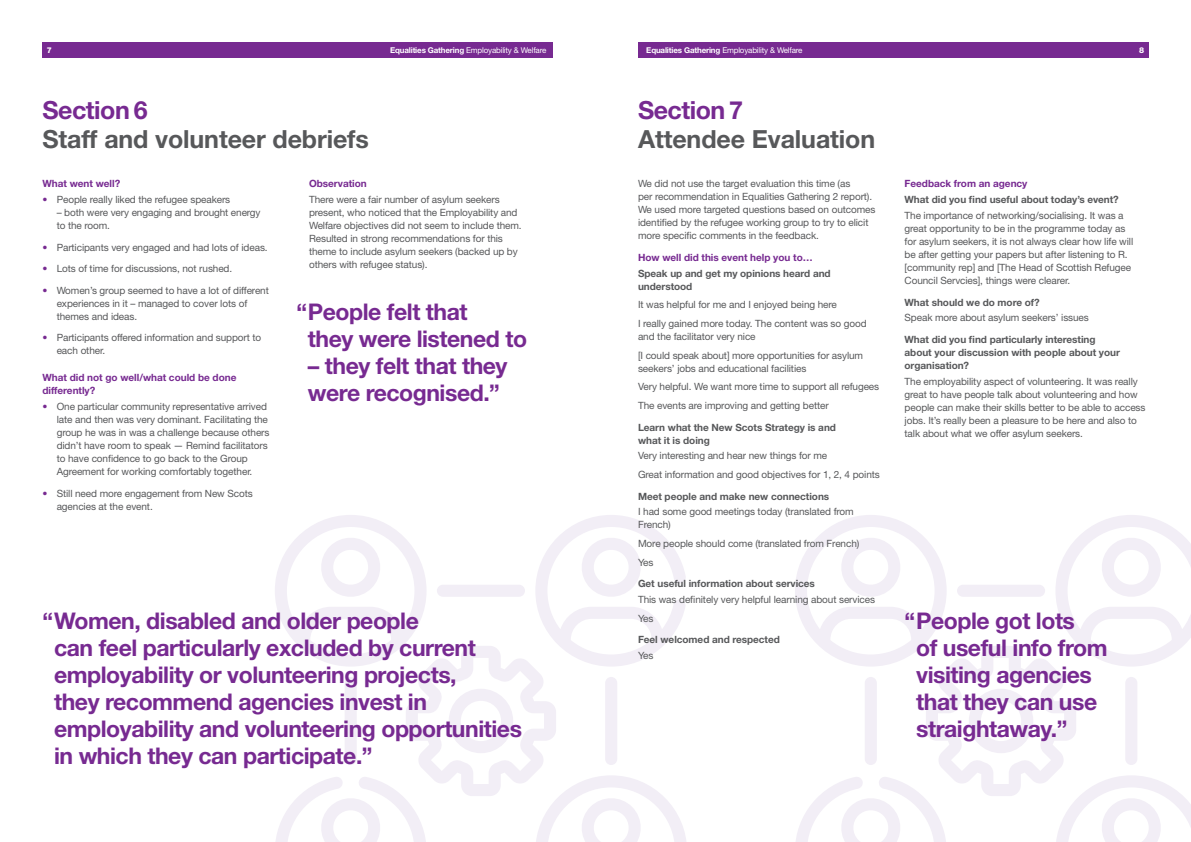
<style>
.page{position:relative;width:1191px;height:842px;background:#fff}
.page>*{position:absolute;margin:0;border:0;box-sizing:border-box;transform-origin:0 0}
.t1{font:700 25px/29px "Helvetica Neue";letter-spacing:-.005em;color:#57585a}
.t2{font:700 23px/27px "Helvetica Neue";letter-spacing:-.02em;color:#772a91}
.t3{font:10px/13px "Helvetica Neue";letter-spacing:-.01em;color:#57585a}
.t4{font:700 10px/13px "Helvetica Neue";letter-spacing:-.005em;color:#57585a}
.t5{font:700 10px/13px "Helvetica Neue";letter-spacing:-.005em;color:#772a91}
.t6{font:8px "Helvetica Neue";letter-spacing:-.02em;color:#fff}
.t7{font:800 8px "Helvetica Neue";color:#fff}
.s1{font-weight:700}
.s2{color:#772a91}
</style>
<div class="page">
<svg style="left:275px;top:515px;width:411px;height:327px"></svg>
<svg style="left:795px;top:515px;width:396px;height:327px"></svg>
<div style="left:43px;top:43px;width:510px;height:15px;background:#772a91"></div>
<div style="left:638px;top:43px;width:510px;height:15px;background:#772a91"></div>
<p class="t7" style="left:47px;top:45px;width:7px">7</p>
<p class="t6" style="left:390px;top:46px;width:158px"><span class="s1">Equalities Gathering</span> Employability &amp; Welfare</p>
<p class="t6" style="left:646px;top:46px;width:158px"><span class="s1">Equalities Gathering</span> Employability &amp; Welfare</p>
<p class="t7" style="left:1139px;top:45px;width:7px">8</p>
<p class="t1" style="left:43px;top:95px;width:328px"><span class="s2">Section 6<br></span>Staff and volunteer debriefs</p>
<p class="t5" style="left:43px;top:177px;width:79px">What went well?</p>
<p class="t3" style="left:43px;top:193px;width:189px"><span class="s2">•</span> People really liked the refugee speakers</p>
<p class="t3" style="left:57px;top:206px;width:205px">– both were very engaging and brought energy to the room.</p>
<p class="t3" style="left:43px;top:240px;width:227px"><span class="s2">•</span> Participants very engaged and had lots of ideas.</p>
<p class="t3" style="left:43px;top:262px;width:191px"><span class="s2">•</span> Lots of time for discussions, not rushed.</p>
<p class="t3" style="left:57px;top:284px;width:214px;text-indent:-14px"><span class="s2">•</span> Women’s group seemed to have a lot of different experiences in it – managed to cover lots of themes and ideas.</p>
<p class="t3" style="left:57px;top:331px;width:206px;text-indent:-14px"><span class="s2">•</span> Participants offered information and support to each other.</p>
<p class="t5" style="left:43px;top:371px;width:195px">What did not go well/what could be done differently?</p>
<p class="t3" style="left:57px;top:400px;width:214px;text-indent:-14px"><span class="s2">•</span> One particular community representative arrived late and then was very dominant. Facilitating the group he was in was a challenge because others didn’t have room to speak — Remind facilitators to have confidence to go back to the Group Agreement for working comfortably together.</p>
<p class="t3" style="left:57px;top:487px;width:198px;text-indent:-14px"><span class="s2">•</span> Still need more engagement from New Scots agencies at the event.</p>
<p class="t1" style="left:638px;top:95px;width:239px"><span class="s2">Section 7<br></span>Attendee Evaluation</p>
<p class="t3" style="left:638px;top:177px;width:239px">We did not use the target evaluation this time (as<br>per recommendation in Equalities Gathering 2 report).<br>We used more targeted questions based on outcomes identified by the refugee working group to try to elicit more specific comments in the feedback.</p>
<p class="t5" style="left:638px;top:251px;width:176px">How well did this event help you to…</p>
<p class="t4" style="left:638px;top:266px;width:194px">Speak up and get my opinions heard and understood</p>
<p class="t3" style="left:638px;top:298px;width:200px">It was helpful for me and I enjoyed being here</p>
<p class="t3" style="left:638px;top:317px;width:230px">I really gained more today. The content was so good and the facilitator very nice</p>
<p class="t3" style="left:638px;top:349px;width:227px">[I could speak about] more opportunities for asylum seekers’ jobs and educational facilities</p>
<p class="t3" style="left:638px;top:380px;width:243px">Very helpful. We want more time to support all refugees</p>
<p class="t3" style="left:638px;top:399px;width:192px">The events are improving and getting better</p>
<p class="t4" style="left:638px;top:420px;width:199px">Learn what the New Scots Strategy is and what it is doing</p>
<p class="t3" style="left:638px;top:449px;width:191px">Very interesting and hear new things for me</p>
<p class="t3" style="left:638px;top:468px;width:243px">Great information and good objectives for 1, 2, 4 points</p>
<p class="t4" style="left:638px;top:489px;width:193px">Meet people and make new connections</p>
<p class="t3" style="left:638px;top:505px;width:217px">I had some good meetings today (translated from<br>French)</p>
<p class="t3" style="left:638px;top:537px;width:223px">More people should come (translated from French)</p>
<p class="t3" style="left:638px;top:556px;width:17px">Yes</p>
<p class="t4" style="left:638px;top:577px;width:178px">Get useful information about services</p>
<p class="t3" style="left:638px;top:593px;width:239px">This was definitely very helpful learning about services</p>
<p class="t3" style="left:638px;top:612px;width:17px">Yes</p>
<p class="t4" style="left:638px;top:633px;width:143px">Feel welcomed and respected</p>
<p class="t3" style="left:638px;top:649px;width:17px">Yes</p>
<p class="t5" style="left:309px;top:177px;width:59px">Observation</p>
<p class="t3" style="left:309px;top:193px;width:214px">There were a fair number of asylum seekers present, who noticed that the Employability and Welfare objectives did not seem to include them.<br>Resulted in strong recommendations for this theme to include asylum seekers (backed up by others with refugee status).</p>
<p class="t5" style="left:904px;top:177px;width:124px">Feedback from an agency</p>
<p class="t4" style="left:904px;top:193px;width:216px">What did you find useful about today’s event?</p>
<p class="t3" style="left:904px;top:209px;width:230px">The importance of networking/socialising. It was a great opportunity to be in the programme today as for asylum seekers, it is not always clear how life will be after getting your papers but after listening to R. [community rep] and [The Head of Scottish Refugee Council Servcies], things were clearer.</p>
<p class="t4" style="left:904px;top:295px;width:137px">What should we do more of?</p>
<p class="t3" style="left:904px;top:311px;width:186px">Speak more about asylum seekers’ issues</p>
<p class="t4" style="left:904px;top:333px;width:217px">What did you find particularly interesting about your discussion with people about your organisation?</p>
<p class="t3" style="left:904px;top:374px;width:242px">The employability aspect of volunteering. It was really great to have people talk about volunteering and how people can make their skills better to be able to access jobs. It’s really been a pleasure to be here and also to talk about what we offer asylum seekers.</p>
<p class="t2" style="left:308px;top:298px;width:221px;text-indent:-12px">“People felt that<br>they were listened to</p>
<p class="t2" style="left:308px;top:352px;width:201px">– they felt that they were recognised.”</p>
<p class="t2" style="left:54px;top:607px;width:469px;text-indent:-12px">“Women, disabled and older people<br>can feel particularly excluded by current employability or volunteering projects,<br>they recommend agencies invest in employability and volunteering opportunities in which they can participate.”</p>
<p class="t2" style="left:916px;top:607px;width:193px;text-indent:-12px">“People got lots<br>of useful info from visiting agencies that they can use straightaway.”</p>
</div>
